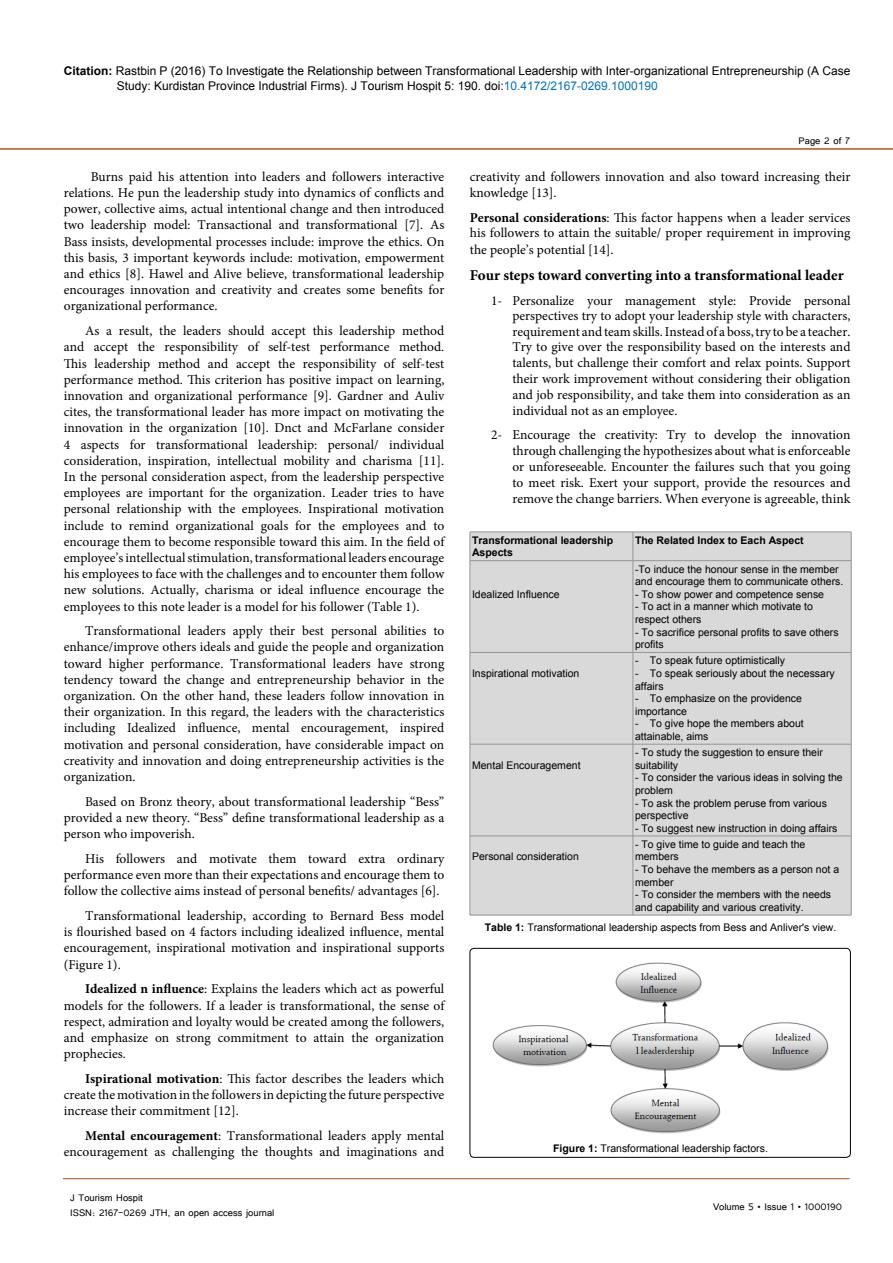
<style>
.page{position:relative;width:893px;height:1263px;background:#fff}
.page>*{position:absolute;margin:0;border:0;box-sizing:border-box;transform-origin:0 0}
.t1{font:700 15px "Minion Pro";letter-spacing:-.005em;color:#000}
.t2{font:13.5px/16.2px "Minion Pro";color:#000;text-align:justify}
.t3{font:12px/14.4px "Arial";color:#000}
.t4{font:12px/14.4px "Tunga";color:#000}
.t5{font:10.5px/12.6px "Arial";color:#000}
.t6{font:700 10.5px/12.6px "Arial";color:#000}
.s1{font-weight:700}
.s2{color:#0072bc}
</style>
<div class="page">
<hr style="left:0;top:148px;width:893px;height:2px;background:#be4f18">
<hr style="left:63px;top:1178px;width:787px;height:1px;background:#be4f18">
<div style="left:470px;top:948px;width:380px;height:209px;border:1px solid #000;border-radius:4px"></div>
<img style="left:492px;top:962px;width:337px;height:172px">
<div style="left:471px;top:533px;width:380px;height:382px;background:#d9d9d9"></div>
<hr style="left:470px;top:532px;width:163px;height:1px;background:#939598">
<svg style="left:470px;top:532px;width:1px;height:28px"></svg>
<hr style="left:633px;top:532px;width:218px;height:1px;background:#939598">
<svg style="left:633px;top:532px;width:1px;height:28px"></svg>
<svg style="left:851px;top:532px;width:1px;height:29px"></svg>
<hr style="left:470px;top:560px;width:163px;height:1px;background:#939598">
<hr style="left:470px;top:561px;width:1px;height:91px;background:#939598">
<hr style="left:633px;top:560px;width:218px;height:1px;background:#939598">
<hr style="left:633px;top:561px;width:1px;height:91px;background:#939598">
<hr style="left:851px;top:561px;width:1px;height:91px;background:#939598">
<hr style="left:470px;top:652px;width:163px;height:1px;background:#939598">
<hr style="left:470px;top:652px;width:1px;height:92px;background:#939598">
<hr style="left:633px;top:652px;width:218px;height:1px;background:#939598">
<hr style="left:633px;top:652px;width:1px;height:92px;background:#939598">
<hr style="left:851px;top:652px;width:1px;height:92px;background:#939598">
<hr style="left:470px;top:744px;width:163px;height:1px;background:#939598">
<hr style="left:470px;top:744px;width:1px;height:92px;background:#939598">
<hr style="left:633px;top:744px;width:218px;height:1px;background:#939598">
<hr style="left:633px;top:744px;width:1px;height:92px;background:#939598">
<hr style="left:851px;top:744px;width:1px;height:92px;background:#939598">
<hr style="left:470px;top:836px;width:163px;height:1px;background:#939598">
<hr style="left:470px;top:836px;width:1px;height:79px;background:#939598">
<hr style="left:633px;top:836px;width:218px;height:1px;background:#939598">
<hr style="left:633px;top:836px;width:1px;height:79px;background:#939598">
<hr style="left:851px;top:836px;width:1px;height:79px;background:#939598">
<hr style="left:470px;top:915px;width:163px;height:1px;background:#939598">
<hr style="left:633px;top:915px;width:218px;height:1px;background:#939598">
<p class="t3" style="left:117px;top:64px;width:735px;text-indent:-53px"><span class="s1">Citation:</span> Rastbin P (2016) To Investigate the Relationship between Transformational Leadership with Inter-organizational Entrepreneurship (A Case<br>Study: Kurdistan Province Industrial Firms). J Tourism Hospit 5: 190. doi:<span class="s2">10.4172/2167-0269.1000190</span></p>
<p class="t2" style="left:64px;top:168px;width:382px;text-indent:27px">Burns paid his attention into leaders and followers interactive relations. He pun the leadership study into dynamics of conflicts and power, collective aims, actual intentional change and then introduced two leadership model: Transactional and transformational [7]. As Bass insists, developmental processes include: improve the ethics. On this basis, 3 important keywords include: motivation, empowerment and ethics [8]. Hawel and Alive believe, transformational leadership encourages innovation and creativity and creates some benefits for organizational performance.</p>
<p class="t2" style="left:64px;top:323px;width:382px;text-indent:21px">As a result, the leaders should accept this leadership method and accept the responsibility of self-test performance method.<br>This leadership method and accept the responsibility of self-test performance method. This criterion has positive impact on learning, innovation and organizational performance [9]. Gardner and Auliv cites, the transformational leader has more impact on motivating the innovation in the organization [10]. Dnct and McFarlane consider 4 aspects for transformational leadership: personal/ individual consideration, inspiration, intellectual mobility and charisma [11].<br>In the personal consideration aspect, from the leadership perspective employees are important for the organization. Leader tries to have personal relationship with the employees. Inspirational motivation include to remind organizational goals for the employees and to encourage them to become responsible toward this aim. In the field of employee’s intellectual stimulation, transformational leaders encourage his employees to face with the challenges and to encounter them follow new solutions. Actually, charisma or ideal influence encourage the employees to this note leader is a model for his follower (Table 1).</p>
<p class="t2" style="left:64px;top:623px;width:382px;text-indent:21px">Transformational leaders apply their best personal abilities to enhance/improve others ideals and guide the people and organization toward higher performance. Transformational leaders have strong tendency toward the change and entrepreneurship behavior in the organization. On the other hand, these leaders follow innovation in their organization. In this regard, the leaders with the characteristics including Idealized influence, mental encouragement, inspired motivation and personal consideration, have considerable impact on creativity and innovation and doing entrepreneurship activities is the organization.</p>
<p class="t2" style="left:64px;top:793px;width:382px;text-indent:21px">Based on Bronz theory, about transformational leadership “Bess” provided a new theory. “Bess” define transformational leadership as a person who impoverish.</p>
<p class="t2" style="left:64px;top:850px;width:382px;text-indent:21px">His followers and motivate them toward extra ordinary performance even more than their expectations and encourage them to follow the collective aims instead of personal benefits/ advantages [6].</p>
<p class="t2" style="left:64px;top:908px;width:382px;text-indent:21px">Transformational leadership, according to Bernard Bess model is flourished based on 4 factors including idealized influence, mental encouragement, inspirational motivation and inspirational supports (Figure 1).</p>
<p class="t2" style="left:64px;top:981px;width:382px;text-indent:21px"><span class="s1">Idealized n influence</span>: Explains the leaders which act as powerful models for the followers. If a leader is transformational, the sense of respect, admiration and loyalty would be created among the followers, and emphasize on strong commitment to attain the organization prophecies.</p>
<p class="t2" style="left:64px;top:1070px;width:382px;text-indent:21px"><span class="s1">Ispirational motivation</span>: This factor describes the leaders which create the motivation in the followers in depicting the future perspective increase their commitment [12].</p>
<p class="t2" style="left:64px;top:1127px;width:382px;text-align:right"><span class="s1">Mental encouragement</span>: Transformational leaders apply mental encouragement as challenging the thoughts and imaginations and</p>
<p class="t4" style="left:70px;top:1190px;width:206px">J Tourism Hospit<br>ISSN: 2167-0269 JTH, an open access journal</p>
<p class="t4" style="left:799px;top:133px;width:53px">Page 2 of 7</p>
<p class="t2" style="left:470px;top:168px;width:382px">creativity and followers innovation and also toward increasing their knowledge [13].</p>
<p class="t2" style="left:470px;top:209px;width:382px"><span class="s1">Personal considerations</span>: This factor happens when a leader services his followers to attain the suitable/ proper requirement in improving the people’s potential [14].</p>
<p class="t1" style="left:470px;top:265px;width:375px">Four steps toward converting into a transformational leader</p>
<p class="t2" style="left:512px;top:293px;width:340px;line-height:15.8px;text-indent:-21px">1- Personalize your management style: Provide personal perspectives try to adopt your leadership style with characters, requirement and team skills. Instead of a boss, try to be a teacher.<br>Try to give over the responsibility based on the interests and talents, but challenge their comfort and relax points. Support their work improvement without considering their obligation and job responsibility, and take them into consideration as an individual not as an employee.</p>
<p class="t2" style="left:512px;top:427px;width:340px;text-indent:-21px">2- Encourage the creativity: Try to develop the innovation through challenging the hypothesizes about what is enforceable or unforeseeable. Encounter the failures such that you going to meet risk. Exert your support, provide the resources and remove the change barriers. When everyone is agreeable, think</p>
<p class="t6" style="left:472px;top:534px;width:143px">Transformational leadership<br>Aspects</p>
<p class="t6" style="left:635px;top:534px;width:170px">The Related Index to Each Aspect</p>
<p class="t5" style="left:472px;top:588px;width:89px">Idealized Influence</p>
<p class="t5" style="left:635px;top:563px;width:210px">-To induce the honour sense in the member and encourage them to communicate others.</p>
<p class="t5" style="left:635px;top:588px;width:191px">- To show power and competence sense</p>
<p class="t5" style="left:635px;top:600px;width:179px">- To act in a manner which motivate to respect others</p>
<p class="t5" style="left:635px;top:626px;width:205px">- To sacrifice personal profits to save others profits</p>
<p class="t5" style="left:472px;top:667px;width:109px">Inspirational motivation</p>
<p class="t5" style="left:472px;top:759px;width:110px">Mental Encouragement</p>
<p class="t5" style="left:635px;top:654px;width:152px">- To speak future optimistically</p>
<p class="t5" style="left:635px;top:667px;width:201px">- To speak seriously about the necessary affairs</p>
<p class="t5" style="left:635px;top:692px;width:169px">- To emphasize on the providence importance</p>
<p class="t5" style="left:635px;top:717px;width:170px">- To give hope the members about attainable, aims</p>
<p class="t5" style="left:635px;top:746px;width:189px">- To study the suggestion to ensure their suitability</p>
<p class="t5" style="left:635px;top:771px;width:209px">- To consider the various ideas in solving the problem</p>
<p class="t5" style="left:635px;top:797px;width:193px">- To ask the problem peruse from various perspective</p>
<p class="t5" style="left:635px;top:822px;width:204px">- To suggest new instruction in doing affairs</p>
<p class="t5" style="left:635px;top:838px;width:172px">- To give time to guide and teach the members</p>
<p class="t5" style="left:635px;top:863px;width:206px">- To behave the members as a person not a member</p>
<p class="t5" style="left:635px;top:888px;width:198px">- To consider the members with the needs and capability and various creativity.</p>
<p class="t5" style="left:485px;top:921px;width:353px"><span class="s1">Table 1:</span> Transformational leadership aspects from Bess and Anliver's view.</p>
<p class="t5" style="left:472px;top:850px;width:108px">Personal consideration</p>
<p class="t5" style="left:553px;top:1142px;width:216px"><span class="s1">Figure 1:</span> Transformational leadership factors.</p>
<p class="t4" style="left:713px;top:1199px;width:131px">Volume 5 • Issue 1 • 1000190</p>
</div>
